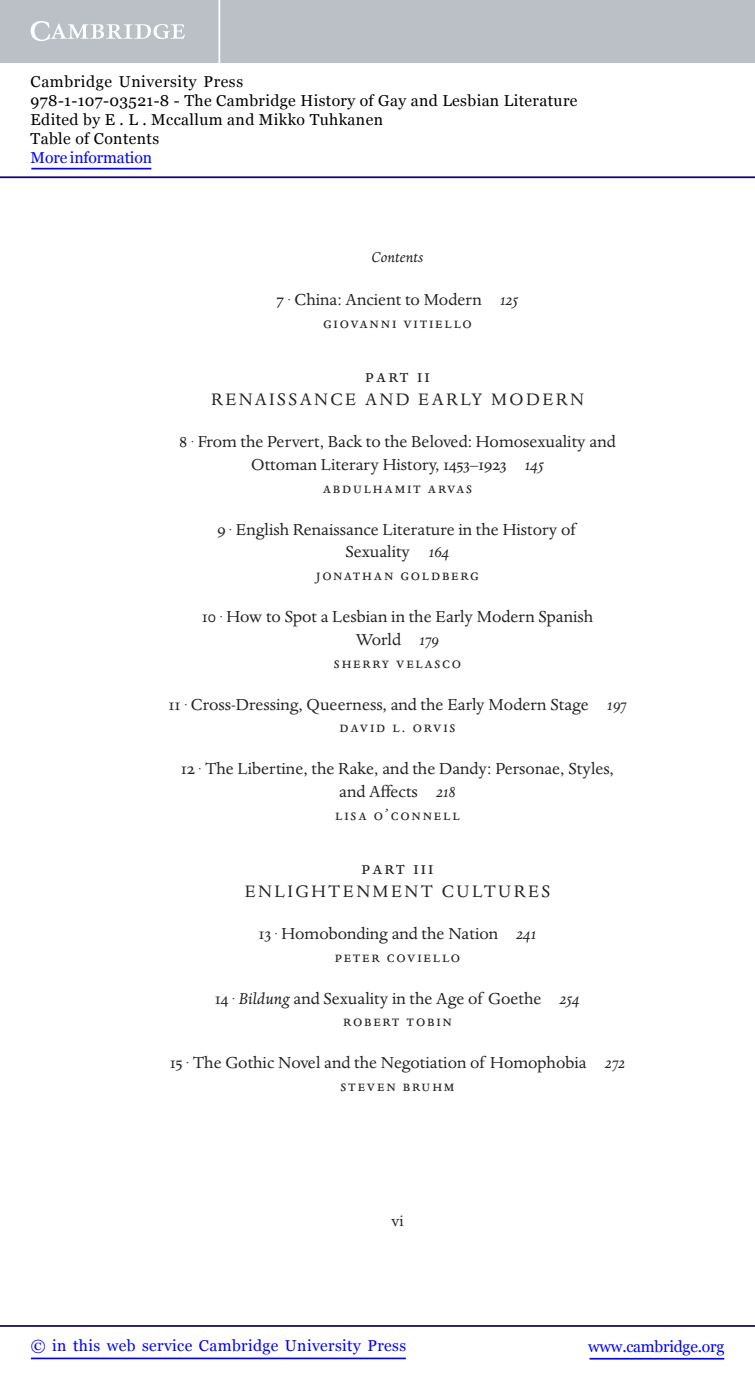
<style>
.page{position:relative;width:755px;height:1385px;background:#fff}
.page>*{position:absolute;margin:0;border:0;box-sizing:border-box;transform-origin:0 0}
.t1{font:21px "Dante MT Std";letter-spacing:.1em;color:#231f20}
.t2{font:19.25px "Dante MT Std";color:#231f20}
.t3{font:18.38px/22.8px "Dante MT Std";color:#231f20;text-align:center}
.t4{font:17.5px "Dante MT Std";letter-spacing:.1em;color:#231f20}
.t5{font:italic 16.62px "Dante MT Std";color:#231f20}
.t6{font:15.75px/18.9px "Georgia";letter-spacing:.025em;color:#000}
.t7{font:15.75px "Georgia";letter-spacing:.025em;color:#00f}
.t8{font:15.75px "Georgia";letter-spacing:-.015em;color:#00f}
.t9{font:15.75px "Georgia";letter-spacing:-.01em;color:#00f}
.s1{font-style:italic}
</style>
<div class="page">
<hr style="left:589px;top:1358px;width:134px;height:1px;background:#00f">
<hr style="left:0;top:1325px;width:754px;height:2px;background:#150666">
<hr style="left:31px;top:1357px;width:374px;height:2px;background:#00f">
<div style="left:0;top:0;width:754px;height:63px;background:#bac0c6"></div>
<svg style="left:31px;top:21px;width:154px;height:20px"></svg>
<hr style="left:218px;top:0;width:2px;height:63px;background:#fff">
<hr style="left:0;top:176px;width:754px;height:2px;background:#150666">
<hr style="left:31px;top:168px;width:120px;height:1px;background:#00f">
<p class="t6" style="left:31px;top:73px;width:548px">Cambridge University Press<br>978-1-107-03521-8 - The Cambridge History of Gay and Lesbian Literature Edited by E . L . Mccallum and Mikko Tuhkanen<br>Table of Contents</p>
<p class="t9" style="left:31px;top:148px;width:123px">More information</p>
<p class="t5" style="left:371px;top:251px;width:53px">Contents</p>
<p class="t3" style="left:277px;top:290px;width:242px">7 . China: Ancient to Modern <span class="s1">125</span></p>
<p class="t4" style="left:323px;top:316px;width:150px">Giovanni Vitiello</p>
<p class="t1" style="left:365px;top:368px;width:66px">Part II</p>
<p class="t2" style="left:211px;top:392px;width:374px">RENA ISSA NCE A ND EA R LY MODER N</p>
<p class="t3" style="left:179px;top:432px;width:438px">8 . From the Pervert, Back to the Beloved: Homosexuality and<br>Ottoman Literary History, 1453–1923 <span class="s1">145</span></p>
<p class="t4" style="left:322px;top:481px;width:151px">Abdulhamit Arvas</p>
<p class="t3" style="left:217px;top:519px;width:361px">9 . English Renaissance Literature in the History of<br>Sexuality <span class="s1">164</span></p>
<p class="t4" style="left:316px;top:568px;width:164px">Jonathan Goldberg</p>
<p class="t3" style="left:201px;top:607px;width:393px">10 . How to Spot a Lesbian in the Early Modern Spanish<br>World <span class="s1">179</span></p>
<p class="t4" style="left:333px;top:656px;width:129px">Sherry Velasco</p>
<p class="t3" style="left:168px;top:694px;width:459px">11 . Cross-Dressing, Queerness, and the Early Modern Stage <span class="s1">197</span></p>
<p class="t4" style="left:339px;top:721px;width:117px">David L. Orvis</p>
<p class="t3" style="left:181px;top:759px;width:434px">12 . The Libertine, the Rake, and the Dandy: Personae, Styles, and Affects <span class="s1">218</span></p>
<p class="t4" style="left:335px;top:808px;width:126px">Lisa O’Connell</p>
<p class="t1" style="left:361px;top:860px;width:73px">Part III</p>
<p class="t2" style="left:244px;top:884px;width:307px">ENLIGHTENMENT CULTUR ES</p>
<p class="t3" style="left:258px;top:923px;width:279px">13 . Homobonding and the Nation <span class="s1">241</span></p>
<p class="t4" style="left:334px;top:950px;width:127px">Peter Coviello</p>
<p class="t3" style="left:215px;top:988px;width:366px">14 . <span class="s1">Bildung</span> and Sexuality in the Age of Goethe <span class="s1">254</span></p>
<p class="t4" style="left:343px;top:1015px;width:110px">Robert Tobin</p>
<p class="t3" style="left:170px;top:1053px;width:457px">15 . The Gothic Novel and the Negotiation of Homophobia <span class="s1">272</span></p>
<p class="t4" style="left:340px;top:1079px;width:115px">Steven Bruhm</p>
<p class="t4" style="left:391px;top:1214px;width:14px">vi</p>
<p class="t7" style="left:31px;top:1336px;width:376px">© in this web service Cambridge University Press</p>
<p class="t8" style="left:587px;top:1336px;width:137px">www.cambridge.org</p>
</div>
